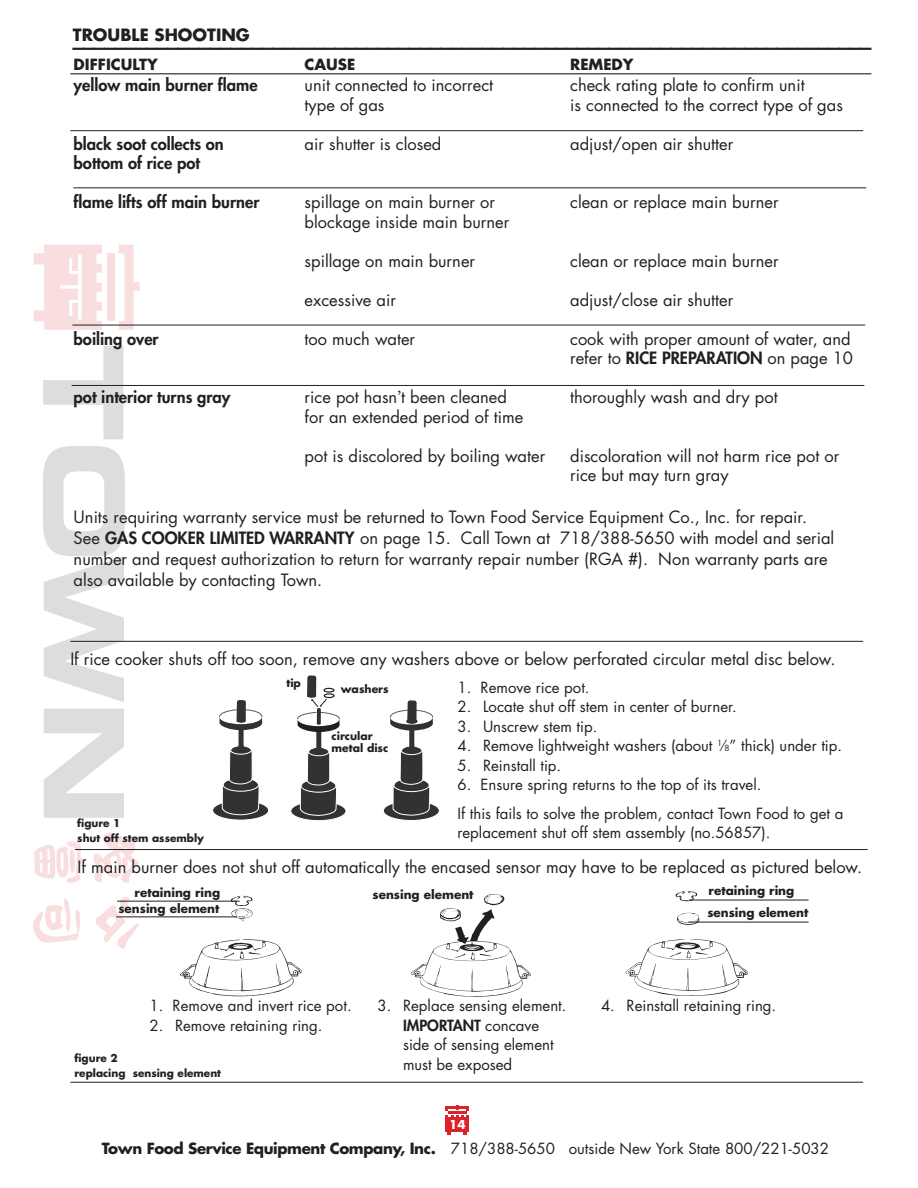
<style>
.page{position:relative;width:918px;height:1188px;background:#fff}
.page>*{position:absolute;margin:0;border:0;box-sizing:border-box;transform-origin:0 0}
.titles{font:700 21px "Futura Std";color:#231f20}
.t1{font:16.5px/19.5px "Futura Std";color:#231f20}
.t2{font:800 16.5px "Futura Std";color:#231f20}
.titles-2{font:700 16.5px "Futura Std";color:#231f20}
.t3{font:15px "Futura Std";color:#231f20}
.t4{font:700 15px "Futura Std";color:#231f20}
.t5{font:800 15px "Futura Std";color:#231f20}
.t6{font:700 12px "Futura Std";color:#231f20}
.t7{font:700 12px "Futura Std";color:#fff}
.t8{font:700 10.8px "Futura Std";color:#231f20}
.t9{font:700 10.5px "Futura Std";color:#231f20}
.s1{font-weight:800}
.s2{font-family:"Georgia"}
.s3{font-size:8.25px}
.s4{font-weight:400}
.s5{font-weight:700}
</style>
<div class="page">
<svg style="left:446px;top:1105px;width:23px;height:26px"></svg>
<hr style="left:448px;top:1117px;width:3px;height:17px;background:#d92329">
<hr style="left:464px;top:1117px;width:3px;height:17px;background:#d92329">
<svg style="left:43px;top:346px;width:80px;height:93px"></svg>
<svg style="left:43px;top:446px;width:82px;height:256px"></svg>
<svg style="left:44px;top:709px;width:80px;height:109px"></svg>
<svg style="left:119px;top:245px;width:21px;height:85px"></svg>
<div style="left:107px;top:254px;width:8px;height:67px;background:#f9dedf"></div>
<svg style="left:34px;top:245px;width:68px;height:85px"></svg>
<svg style="left:96px;top:897px;width:43px;height:52px"></svg>
<svg style="left:33px;top:898px;width:47px;height:45px"></svg>
<svg style="left:34px;top:832px;width:105px;height:51px"></svg>
<svg style="left:290px;top:675px;width:56px;height:146px"></svg>
<svg style="left:383px;top:700px;width:57px;height:121px"></svg>
<svg style="left:73px;top:48px;width:798px;height:2px;background:#403d3e"></svg>
<svg style="left:212px;top:700px;width:57px;height:120px"></svg>
<svg style="left:411px;top:894px;width:120px;height:103px"></svg>
<svg style="left:230px;top:895px;width:23px;height:26px"></svg>
<svg style="left:180px;top:939px;width:122px;height:58px"></svg>
<svg style="left:675px;top:890px;width:22px;height:12px"></svg>
<svg style="left:677px;top:912px;width:22px;height:13px"></svg>
<svg style="left:625px;top:939px;width:123px;height:57px"></svg>
<hr style="left:117px;top:901px;width:123px;height:1px;background:#231f20">
<hr style="left:689px;top:900px;width:120px;height:1px;background:#231f20">
<hr style="left:116px;top:917px;width:121px;height:1px;background:#231f20">
<hr style="left:688px;top:922px;width:121px;height:1px;background:#231f20">
<hr style="left:75px;top:849px;width:793px;height:1px;background:#231f20">
<hr style="left:74px;top:188px;width:792px;height:1px;background:#231f20">
<hr style="left:70px;top:130px;width:793px;height:1px;background:#231f20">
<hr style="left:70px;top:73px;width:801px;height:1px;background:#231f20">
<hr style="left:72px;top:325px;width:793px;height:1px;background:#231f20">
<hr style="left:72px;top:385px;width:792px;height:1px;background:#231f20">
<hr style="left:70px;top:1082px;width:793px;height:1px;background:#231f20">
<hr style="left:70px;top:641px;width:793px;height:1px;background:#231f20">
<p class="titles-2" style="left:73px;top:23px;width:178px">TROUBLE SHOOTING</p>
<p class="titles" style="left:73px;top:25px;width:800px">____________________________________________________________________________</p>
<p class="t4" style="left:74px;top:55px;width:86px">DIFFICULTY</p>
<p class="t4" style="left:305px;top:55px;width:52px">CAUSE</p>
<p class="t4" style="left:570px;top:55px;width:65px">REMEDY</p>
<p class="t2" style="left:74px;top:75px;width:185px">yellow main burner flame</p>
<p class="t1" style="left:305px;top:76px;width:190px">unit connected to incorrect</p>
<p class="t1" style="left:570px;top:76px;width:236px">check rating plate to confirm unit</p>
<p class="t1" style="left:305px;top:95px;width:81px">type of gas</p>
<p class="t1" style="left:570px;top:95px;width:274px">is connected to the correct type of gas</p>
<p class="t2" style="left:74px;top:133px;width:152px">black soot collects on</p>
<p class="t1" style="left:305px;top:134px;width:138px">air shutter is closed</p>
<p class="t1" style="left:570px;top:134px;width:165px">adjust/open air shutter</p>
<p class="t2" style="left:74px;top:153px;width:128px">bottom of rice pot</p>
<p class="t2" style="left:74px;top:192px;width:187px">flame lifts off main burner</p>
<p class="t1" style="left:305px;top:193px;width:192px">spillage on main burner or</p>
<p class="t1" style="left:570px;top:193px;width:210px">clean or replace main burner</p>
<p class="t1" style="left:305px;top:212px;width:206px">blockage inside main burner</p>
<p class="t1" style="left:305px;top:251px;width:172px">spillage on main burner</p>
<p class="t1" style="left:570px;top:251px;width:210px">clean or replace main burner</p>
<p class="t1" style="left:305px;top:290px;width:93px">excessive air</p>
<p class="t1" style="left:570px;top:290px;width:165px">adjust/close air shutter</p>
<p class="t2" style="left:74px;top:328px;width:87px">boiling over</p>
<p class="t1" style="left:305px;top:329px;width:112px">too much water</p>
<p class="t1" style="left:570px;top:329px;width:284px">cook with proper amount of water, and refer to <span class="s1">RICE PREPARATION</span> on page 10</p>
<p class="t2" style="left:74px;top:387px;width:158px">pot interior turns gray</p>
<p class="t1" style="left:305px;top:388px;width:204px">rice pot hasn<span class="s2">’</span>t been cleaned</p>
<p class="t1" style="left:570px;top:388px;width:209px">thoroughly wash and dry pot</p>
<p class="t1" style="left:305px;top:407px;width:220px">for an extended period of time</p>
<p class="t1" style="left:305px;top:446px;width:242px">pot is discolored by boiling water</p>
<p class="t1" style="left:570px;top:446px;width:271px">discoloration will not harm rice pot or</p>
<p class="t1" style="left:570px;top:466px;width:160px">rice but may turn gray</p>
<p class="t1" style="left:74px;top:508px;width:735px">Units requiring warranty service must be returned to Town Food Service Equipment Co., Inc. for repair.</p>
<p class="t1" style="left:74px;top:529px;width:762px">See <span class="s1">GAS COOKER LIMITED WARRANTY</span> on page 15. Call Town at 718/388-5650 with model and serial</p>
<p class="t1" style="left:74px;top:550px;width:756px">number and request authorization to return for warranty repair number (RGA #). Non warranty parts are</p>
<p class="t1" style="left:74px;top:571px;width:250px">also available by contacting Town.</p>
<p class="t1" style="left:70px;top:649px;width:767px">If rice cooker shuts off too soon, remove any washers above or below perforated circular metal disc below.</p>
<p class="t9" style="left:77px;top:816px;width:45px">figure 1</p>
<p class="t9" style="left:77px;top:831px;width:128px">shut off stem assembly</p>
<p class="t8" style="left:286px;top:675px;width:16px">tip</p>
<p class="t8" style="left:341px;top:682px;width:49px">washers</p>
<p class="t8" style="left:332px;top:729px;width:43px">circular</p>
<p class="t8" style="left:332px;top:741px;width:58px">metal disc</p>
<p class="t3" style="left:458px;top:678px;width:134px">1. Remove rice pot.</p>
<p class="t3" style="left:458px;top:697px;width:281px">2. Locate shut off stem in center of burner.</p>
<p class="t3" style="left:458px;top:717px;width:141px">3. Unscrew stem tip.</p>
<p class="t3" style="left:458px;top:736px;width:386px">4. Remove lightweight washers (about <sup>1</sup>⁄<span class="s3">8</span>” thick) under tip.</p>
<p class="t3" style="left:458px;top:756px;width:105px">5. Reinstall tip.</p>
<p class="t3" style="left:458px;top:775px;width:305px">6. Ensure spring returns to the top of its travel.</p>
<p class="t3" style="left:458px;top:804px;width:387px">If this fails to solve the problem, contact Town Food to get a</p>
<p class="t3" style="left:458px;top:823px;width:314px">replacement shut off stem assembly (no.56857).</p>
<p class="t1" style="left:78px;top:858px;width:786px">If main burner does not shut off automatically the encased sensor may have to be replaced as pictured below.</p>
<p class="t6" style="left:135px;top:884px;width:87px">retaining ring</p>
<p class="t6" style="left:709px;top:882px;width:87px">retaining ring</p>
<p class="t6" style="left:707px;top:905px;width:103px">sensing element</p>
<p class="t6" style="left:373px;top:886px;width:103px">sensing element</p>
<p class="t6" style="left:118px;top:900px;width:103px">sensing element</p>
<p class="t3" style="left:150px;top:996px;width:204px">1. Remove and invert rice pot.</p>
<p class="t3" style="left:378px;top:996px;width:190px">3. Replace sensing element.</p>
<p class="t3" style="left:601px;top:996px;width:177px">4. Reinstall retaining ring.</p>
<p class="t3" style="left:150px;top:1016px;width:174px">2. Remove retaining ring.</p>
<p class="t5" style="left:403px;top:1016px;width:138px">IMPORTANT <span class="s4">concave</span></p>
<p class="t3" style="left:403px;top:1035px;width:152px">side of sensing element</p>
<p class="t3" style="left:403px;top:1055px;width:111px">must be exposed</p>
<p class="t9" style="left:75px;top:1051px;width:45px">figure 2</p>
<p class="t9" style="left:75px;top:1066px;width:148px">replacing sensing element</p>
<p class="t7" style="left:449px;top:1117px;width:18px">14</p>
<p class="t3" style="left:102px;top:1139px;width:729px"><span class="s5">Town Food Service Equipment Company, Inc.</span> 718/388-5650 outside New York State 800/221-5032</p>
</div>
